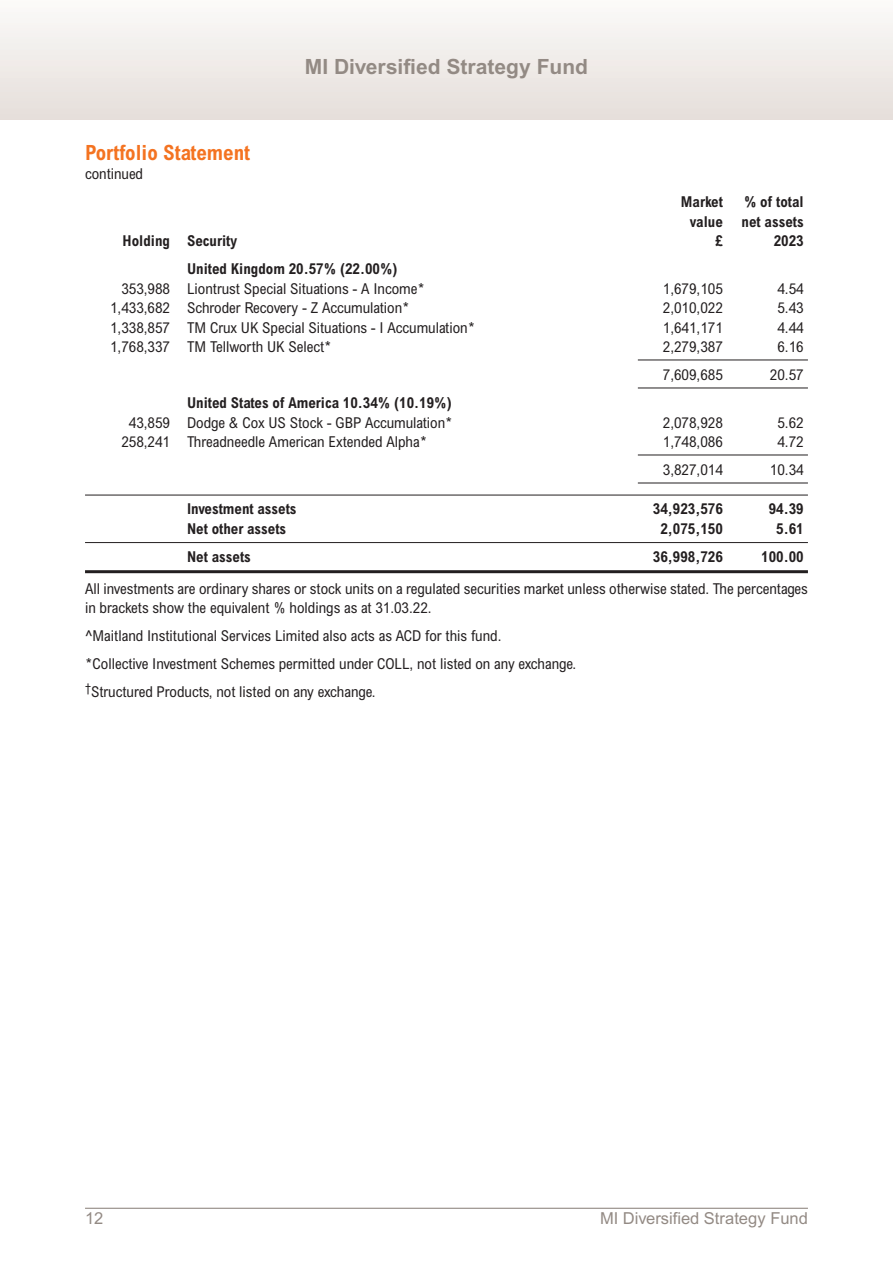
<style>
.page{position:relative;width:893px;height:1263px;background:#fff}
.page>*{position:absolute;margin:0;border:0;box-sizing:border-box;transform-origin:0 0}
.t1{font:700 21px "Arial";color:#938a84}
.t2{font:700 condensed 21px "Arial";color:#f47321}
.t3{font:16.5px "Arial";color:#938a84}
.t4{font:condensed 15px/19.5px "Arial";color:#231f20}
.t5{font:700 condensed 15px "Arial";color:#231f20}
</style>
<div class="page">
<hr style="left:638px;top:360px;width:170px;height:1px;background:#231f20">
<hr style="left:638px;top:388px;width:170px;height:1px;background:#231f20">
<hr style="left:638px;top:455px;width:170px;height:1px;background:#231f20">
<hr style="left:638px;top:483px;width:170px;height:1px;background:#231f20">
<hr style="left:85px;top:495px;width:723px;height:1px;background:#231f20">
<hr style="left:85px;top:542px;width:723px;height:1px;background:#231f20">
<hr style="left:85px;top:570px;width:723px;height:3px;background:#231f20">
<hr style="left:85px;top:1208px;width:723px;height:1px;background:#938a84">
<div style="left:0;top:0;width:893px;height:119px;background:linear-gradient(to bottom,#fbfbf9,#e5deda)"></div>
<p class="t2" style="left:85px;top:145px;width:167px">Portfolio Statement</p>
<p class="t4" style="left:85px;top:166px;width:60px">continued</p>
<p class="t1" style="left:305px;top:59px;width:285px">MI Diversified Strategy Fund</p>
<p class="t5" style="left:681px;top:196px;width:43px">Market</p>
<p class="t5" style="left:744px;top:196px;width:61px">% of total</p>
<p class="t5" style="left:690px;top:216px;width:115px">value net assets</p>
<p class="t5" style="left:123px;top:235px;width:116px">Holding Security</p>
<p class="t5" style="left:715px;top:235px;width:9px">£</p>
<p class="t5" style="left:774px;top:235px;width:31px">2023</p>
<p class="t5" style="left:187px;top:263px;width:212px">United Kingdom 20.57% (22.00%)</p>
<p class="t4" style="left:121px;top:280px;width:305px">353,988 Liontrust Special Situations - A Income*</p>
<p class="t4" style="left:663px;top:280px;width:61px">1,679,105</p>
<p class="t4" style="left:777px;top:280px;width:28px">4.54</p>
<p class="t4" style="left:110px;top:300px;width:301px">1,433,682 Schroder Recovery - Z Accumulation*</p>
<p class="t4" style="left:663px;top:300px;width:61px">2,010,022</p>
<p class="t4" style="left:777px;top:300px;width:28px">5.43</p>
<p class="t4" style="left:110px;top:319px;width:367px">1,338,857 TM Crux UK Special Situations - I Accumulation*</p>
<p class="t4" style="left:663px;top:319px;width:61px">1,641,171</p>
<p class="t4" style="left:777px;top:319px;width:28px">4.44</p>
<p class="t4" style="left:110px;top:339px;width:223px">1,768,337 TM Tellworth UK Select*</p>
<p class="t4" style="left:663px;top:339px;width:61px">2,279,387</p>
<p class="t4" style="left:777px;top:339px;width:28px">6.16</p>
<p class="t4" style="left:663px;top:367px;width:61px">7,609,685</p>
<p class="t4" style="left:770px;top:367px;width:35px">20.57</p>
<p class="t5" style="left:187px;top:397px;width:266px">United States of America 10.34% (10.19%)</p>
<p class="t4" style="left:129px;top:414px;width:325px">43,859 Dodge &amp; Cox US Stock - GBP Accumulation*</p>
<p class="t4" style="left:663px;top:414px;width:61px">2,078,928</p>
<p class="t4" style="left:777px;top:414px;width:28px">5.62</p>
<p class="t4" style="left:121px;top:434px;width:307px">258,241 Threadneedle American Extended Alpha*</p>
<p class="t4" style="left:663px;top:434px;width:61px">1,748,086</p>
<p class="t4" style="left:777px;top:434px;width:28px">4.72</p>
<p class="t4" style="left:663px;top:462px;width:61px">3,827,014</p>
<p class="t4" style="left:770px;top:462px;width:35px">10.34</p>
<p class="t5" style="left:187px;top:503px;width:111px">Investment assets</p>
<p class="t5" style="left:653px;top:503px;width:71px">34,923,576</p>
<p class="t5" style="left:769px;top:503px;width:36px">94.39</p>
<p class="t5" style="left:187px;top:523px;width:101px">Net other assets</p>
<p class="t5" style="left:660px;top:523px;width:64px">2,075,150</p>
<p class="t5" style="left:776px;top:523px;width:29px">5.61</p>
<p class="t5" style="left:187px;top:551px;width:65px">Net assets</p>
<p class="t5" style="left:653px;top:551px;width:71px">36,998,726</p>
<p class="t5" style="left:761px;top:551px;width:44px">100.00</p>
<p class="t4" style="left:85px;top:580px;width:724px">All investments are ordinary shares or stock units on a regulated securities market unless otherwise stated. The percentages in brackets show the equivalent % holdings as at 31.03.22.</p>
<p class="t4" style="left:85px;top:628px;width:418px">^Maitland Institutional Services Limited also acts as ACD for this fund.</p>
<p class="t4" style="left:85px;top:656px;width:493px">*Collective Investment Schemes permitted under COLL, not listed on any exchange.</p>
<p class="t4" style="left:85px;top:684px;width:292px"><sup>†</sup>Structured Products, not listed on any exchange.</p>
<p class="t3" style="left:85px;top:1212px;width:20px">12</p>
<p class="t3" style="left:600px;top:1212px;width:209px">MI Diversified Strategy Fund</p>
</div>
